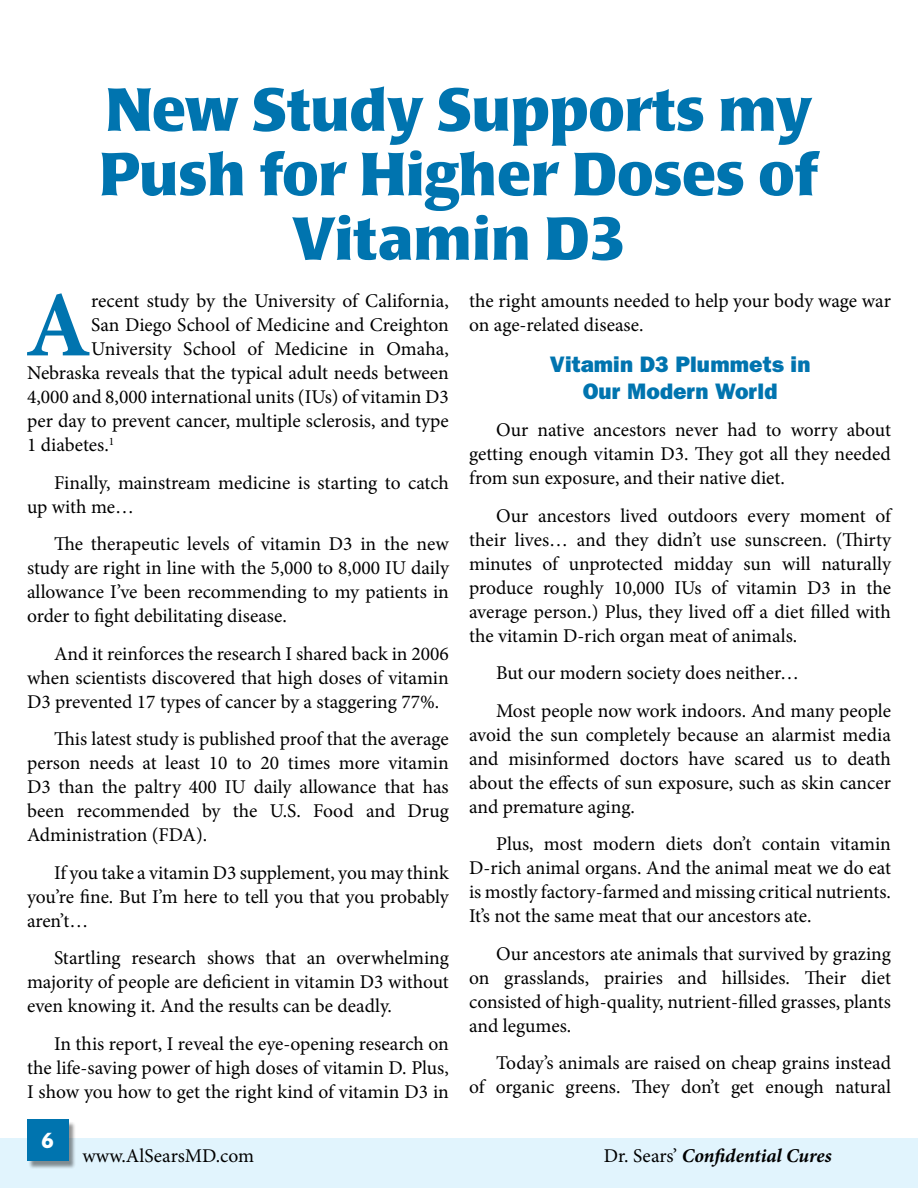
<style>
.page{position:relative;width:918px;height:1188px;background:#fff}
.page>*{position:absolute;margin:0;border:0;box-sizing:border-box;transform-origin:0 0}
.t1{font:700 93.3px "Minion Pro";color:#0074af}
.t2{font:60px/64.5px "Poppl Laudatio Bold";color:#0074af;text-align:center}
.t3{font:22.5px/27px "ITC Franklin Gothic Std Hvy";color:#0074af;text-align:center}
.t4{font:19.5px/24px "Minion Pro";color:#000;text-align:justify}
.t5{font:italic 700 19.5px "Minion Pro";letter-spacing:-.005em;color:#000}
.t6{font:700 19.5px "Penumbra Serif Std";color:#fff}
.s1{font-weight:400;font-style:normal}
</style>
<div class="page">
<div style="left:0;top:1138px;width:918px;height:50px;background:#e1f4fd"></div>
<div style="left:28px;top:1121px;width:48px;height:48px;background:#000;opacity:.43"></div>
<div style="left:27px;top:1120px;width:41px;height:41px;background:#0074af"></div>
<h2 class="t2" style="left:100px;top:79px;width:720px">New Study Supports my<br>Push for Higher Doses of<br>Vitamin D3</h2>
<h1 class="t1" style="left:25px;top:260px;width:67px">A</h1>
<p class="t4" style="left:91px;top:289px;width:359px">recent study by the University of California,</p>
<p class="t4" style="left:91px;top:313px;width:359px">San Diego School of Medicine and Creighton</p>
<p class="t4" style="left:91px;top:337px;width:359px">University School of Medicine in Omaha,</p>
<p class="t4" style="left:27px;top:361px;width:423px">Nebraska reveals that the typical adult needs between</p>
<p class="t4" style="left:27px;top:385px;width:423px">4,000 and 8,000 international units (IUs) of vitamin D3</p>
<p class="t4" style="left:27px;top:409px;width:423px">per day to prevent cancer, multiple sclerosis, and type</p>
<p class="t4" style="left:27px;top:433px;width:89px">1 diabetes.<sup>1</sup></p>
<p class="t4" style="left:27px;top:471px;width:423px;text-indent:27px">Finally, mainstream medicine is starting to catch up with me…</p>
<p class="t4" style="left:27px;top:532px;width:423px;text-indent:27px">The therapeutic levels of vitamin D3 in the new study are right in line with the 5,000 to 8,000 IU daily allowance I’ve been recommending to my patients in order to fight debilitating disease.</p>
<p class="t4" style="left:27px;top:642px;width:423px;text-indent:27px">And it reinforces the research I shared back in 2006 when scientists discovered that high doses of vitamin D3 prevented 17 types of cancer by a staggering 77%.</p>
<p class="t4" style="left:27px;top:727px;width:423px;text-indent:27px">This latest study is published proof that the average person needs at least 10 to 20 times more vitamin D3 than the paltry 400 IU daily allowance that has been recommended by the U.S. Food and Drug Administration (FDA).</p>
<p class="t4" style="left:27px;top:861px;width:423px;text-indent:27px">If you take a vitamin D3 supplement, you may think you’re fine. But I’m here to tell you that you probably aren’t…</p>
<p class="t4" style="left:27px;top:946px;width:423px;text-indent:27px">Startling research shows that an overwhelming majority of people are deficient in vitamin D3 without even knowing it. And the results can be deadly.</p>
<p class="t4" style="left:27px;top:1032px;width:423px;text-indent:27px">In this report, I reveal the eye-opening research on the life-saving power of high doses of vitamin D. Plus, I show you how to get the right kind of vitamin D3 in</p>
<p class="t4" style="left:469px;top:289px;width:423px">the right amounts needed to help your body wage war on age-related disease.</p>
<p class="t3" style="left:550px;top:351px;width:262px">Vitamin D3 Plummets in<br>Our Modern World</p>
<p class="t4" style="left:469px;top:418px;width:423px;text-indent:27px">Our native ancestors never had to worry about getting enough vitamin D3. They got all they needed from sun exposure, and their native diet.</p>
<p class="t4" style="left:469px;top:504px;width:423px;text-indent:27px">Our ancestors lived outdoors every moment of their lives… and they didn’t use sunscreen. (Thirty minutes of unprotected midday sun will naturally produce roughly 10,000 IUs of vitamin D3 in the average person.) Plus, they lived off a diet filled with the vitamin D-rich organ meat of animals.</p>
<p class="t4" style="left:496px;top:655px;width:396px;line-height:37.5px">But our modern society does neither…<br>Most people now work indoors. And many people</p>
<p class="t4" style="left:469px;top:723px;width:423px">avoid the sun completely because an alarmist media and misinformed doctors have scared us to death about the effects of sun exposure, such as skin cancer and premature aging.</p>
<p class="t4" style="left:469px;top:832px;width:423px;text-indent:27px">Plus, most modern diets don’t contain vitamin D-rich animal organs. And the animal meat we do eat is mostly factory-farmed and missing critical nutrients.<br>It’s not the same meat that our ancestors ate.</p>
<p class="t4" style="left:469px;top:942px;width:423px;text-indent:27px">Our ancestors ate animals that survived by grazing on grasslands, prairies and hillsides. Their diet consisted of high-quality, nutrient-filled grasses, plants and legumes.</p>
<p class="t4" style="left:469px;top:1051px;width:423px;text-align:right">Today’s animals are raised on cheap grains instead<br>of organic greens. They don’t get enough natural</p>
<p class="t6" style="left:41px;top:1128px;width:14px">6</p>
<p class="t4" style="left:82px;top:1144px;width:173px">www.AlSearsMD.com</p>
<p class="t5" style="left:604px;top:1142px;width:229px"><span class="s1">Dr. Sears’</span> Confidential Cures</p>
</div>
